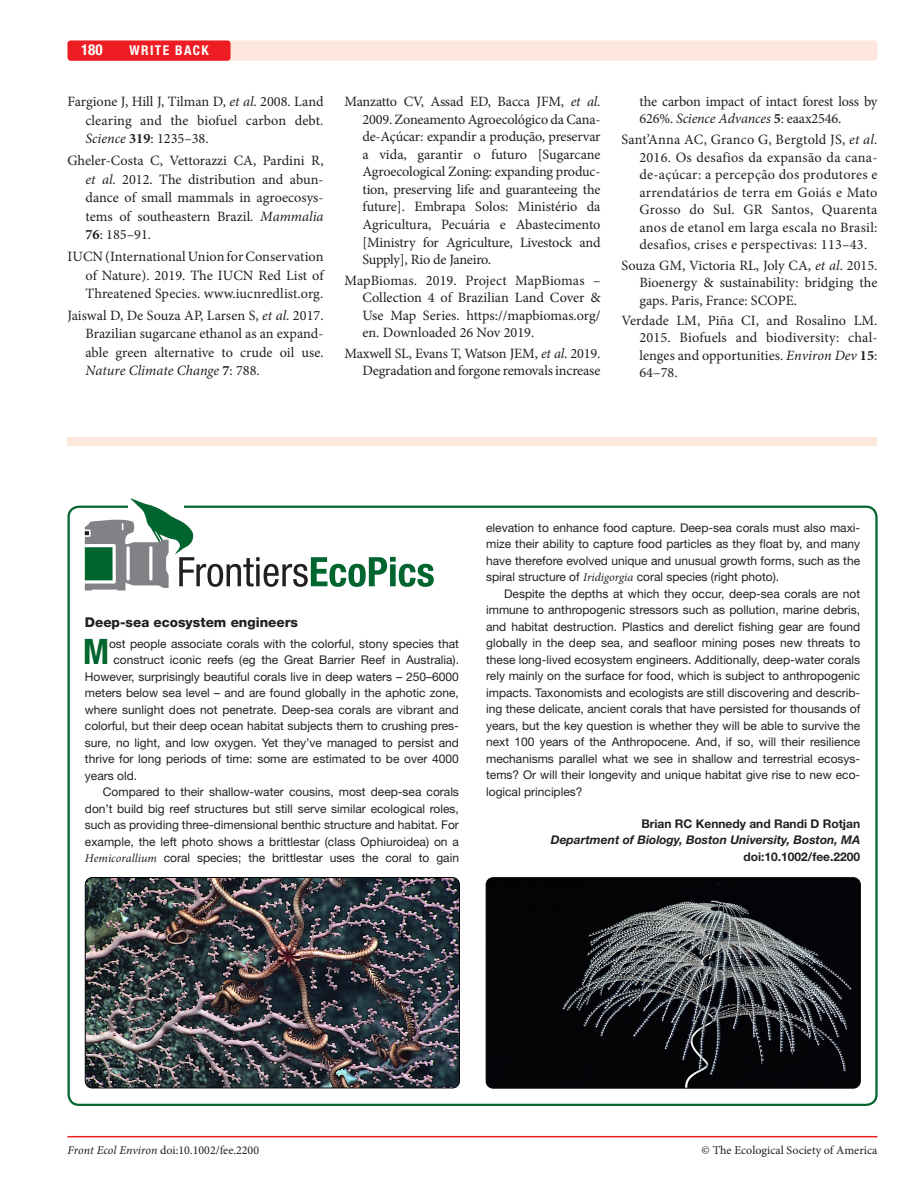
<style>
.page{position:relative;width:918px;height:1188px;background:#fff}
.page>*{position:absolute;margin:0;border:0;box-sizing:border-box;transform-origin:0 0}
.t1{font:700 condensed 35.1px "Helvetica Neue LT Std";color:#00652e}
.t2{font:700 condensed 15px "Helvetica Neue LT Std";color:#fff}
.t3{font:14.25px/17.5px "Minion Pro";letter-spacing:-.005em;color:#231f20;text-align:justify}
.t4{font:800 13.5px "Helvetica Neue LT Std";color:#231f20}
.t5{font:700 condensed 13.5px "Helvetica Neue LT Std";letter-spacing:.1em;color:#fff}
.t6{font:12px/16.5px "Helvetica Neue LT Std";color:#231f20;text-align:justify}
.t7{font:12px "Minion Pro";color:#231f20}
.t8{font:700 12px "Helvetica Neue LT Std";color:#231f20}
.t9{font:italic 700 12px "Helvetica Neue LT Std";color:#231f20}
.s1{font-style:italic}
.s2{font-weight:700}
.s3{font-family:"Minion Pro";font-style:italic}
</style>
<div class="page">
<div style="left:67px;top:40px;width:811px;height:21px;background:#fde7dc;border-radius:3px"></div>
<div style="left:67px;top:40px;width:164px;height:21px;background:#ee1d23;border-radius:3px"></div>
<hr style="left:68px;top:1136px;width:810px;height:1px;background:#ee1d23">
<div style="left:68px;top:437px;width:810px;height:9px;background:#fde7dc"></div>
<svg style="left:85px;top:498px;width:349px;height:93px"></svg>
<img style="left:85px;top:878px;width:374px;height:210px">
<div style="left:85px;top:877px;width:375px;height:211px;border:1px solid #000;border-radius:7px"></div>
<img style="left:486px;top:878px;width:373px;height:210px">
<div style="left:486px;top:877px;width:375px;height:212px;border:1px solid #000;border-radius:7px"></div>
<p class="t2" style="left:81px;top:41px;width:23px">180</p>
<p class="t5" style="left:130px;top:42px;width:81px">WRITE BACK</p>
<p class="t3" style="left:86px;top:92px;width:240px;line-height:18.6px;text-indent:-18px">Fargione J, Hill J, Tilman D, <span class="s1">et al</span>. 2008. Land clearing and the biofuel carbon debt.<br><span class="s1">Science</span> <span class="s2">319</span>: 1235–38.</p>
<p class="t3" style="left:86px;top:151px;width:240px;line-height:18.6px;text-indent:-18px">Gheler-Costa C, Vettorazzi CA, Pardini R, <span class="s1">et al</span>. 2012. The distribution and abun&shy;dance of small mammals in agroecosys&shy;tems of southeastern Brazil. <span class="s1">Mammalia </span><span class="s2">76</span>: 185–91.</p>
<p class="t3" style="left:86px;top:247px;width:240px;line-height:18.6px;text-indent:-18px">IUCN (International Union for Conservation of Nature). 2019. The IUCN Red List of Threatened Species. www.iucnredlist.org.</p>
<p class="t3" style="left:86px;top:306px;width:240px;line-height:18.5px;text-indent:-18px">Jaiswal D, De Souza AP, Larsen S, <span class="s1">et al</span>. 2017.<br>Brazilian sugarcane ethanol as an expand&shy;able green alternative to crude oil use.<br><span class="s1">Nature Climate Change</span> <span class="s2">7</span>: 788.</p>
<p class="t3" style="left:362px;top:93px;width:240px;text-indent:-18px">Manzatto CV, Assad ED, Bacca JFM, <span class="s1">et al</span>.<br>2009. Zoneamento Agroecológico da Cana&shy;de-Açúcar: expandir a produção, preservar a vida, garantir o futuro [Sugarcane Agroecological Zoning: expanding produc&shy;tion, preserving life and guaranteeing the future]. Embrapa Solos: Ministério da Agricultura, Pecuária e Abastecimento [Ministry for Agriculture, Livestock and Supply], Rio de Janeiro.</p>
<p class="t3" style="left:362px;top:271px;width:240px;text-indent:-18px">MapBiomas. 2019. Project MapBiomas – Collection 4 of Brazilian Land Cover &amp; Use Map Series. https://mapbiomas.org/ en. Downloaded 26 Nov 2019.</p>
<p class="t3" style="left:344px;top:345px;width:258px;text-align:right">Maxwell SL, Evans T, Watson JEM, <span class="s1">et al</span>. 2019.<br>Degradation and forgone removals increase</p>
<p class="t3" style="left:639px;top:93px;width:240px">the carbon impact of intact forest loss by<br>626%. <span class="s1">Science Advances</span> <span class="s2">5</span>: eaax2546.</p>
<p class="t3" style="left:639px;top:131px;width:240px;text-indent:-18px">Sant’Anna AC, Granco G, Bergtold JS, <span class="s1">et al</span>.<br>2016. Os desafios da expansão da cana&shy;de-açúcar: a percepção dos produtores e arrendatários de terra em Goiás e Mato Grosso do Sul. GR Santos, Quarenta anos de etanol em larga escala no Brasil: desafios, crises e perspectivas: 113–43.</p>
<p class="t3" style="left:639px;top:257px;width:240px;text-indent:-18px">Souza GM, Victoria RL, Joly CA, <span class="s1">et al</span>. 2015.<br>Bioenergy &amp; sustainability: bridging the gaps. Paris, France: SCOPE.</p>
<p class="t3" style="left:639px;top:312px;width:240px;text-indent:-18px">Verdade LM, Piña CI, and Rosalino LM.<br>2015. Biofuels and biodiversity: chal&shy;lenges and opportunities. <span class="s1">Environ Dev</span> <span class="s2">15</span>:<br>64–78.</p>
<p class="t4" style="left:85px;top:614px;width:215px">Deep-sea ecosystem engineers</p>
<h1 class="t1" style="left:83px;top:630px;width:27px">M</h1>
<p class="t6" style="left:109px;top:635px;width:351px">ost people associate corals with the colorful, stony species that</p>
<p class="t6" style="left:114px;top:651px;width:347px">construct iconic reefs (eg the Great Barrier Reef in Australia).</p>
<p class="t6" style="left:85px;top:668px;width:376px">However, surprisingly beautiful corals live in deep waters – 250–6000</p>
<p class="t6" style="left:85px;top:684px;width:376px">meters below sea level – and are found globally in the aphotic zone,</p>
<p class="t6" style="left:85px;top:701px;width:376px">where sunlight does not penetrate. Deep-sea corals are vibrant and</p>
<p class="t6" style="left:85px;top:717px;width:376px">colorful, but their deep ocean habitat subjects them to crushing pres-</p>
<p class="t6" style="left:85px;top:734px;width:376px">sure, no light, and low oxygen. Yet they’ve managed to persist and</p>
<p class="t6" style="left:85px;top:750px;width:376px">thrive for long periods of time: some are estimated to be over 4000</p>
<p class="t6" style="left:85px;top:767px;width:54px">years old.</p>
<p class="t6" style="left:103px;top:783px;width:358px">Compared to their shallow-water cousins, most deep-sea corals</p>
<p class="t6" style="left:85px;top:800px;width:376px">don’t build big reef structures but still serve similar ecological roles,</p>
<p class="t6" style="left:85px;top:816px;width:376px">such as providing three-dimensional benthic structure and habitat. For</p>
<p class="t6" style="left:85px;top:833px;width:376px">example, the left photo shows a brittlestar (class Ophiuroidea) on a</p>
<p class="t6" style="left:85px;top:849px;width:376px"><span class="s3">Hemicorallium</span> coral species; the brittlestar uses the coral to gain</p>
<p class="t6" style="left:486px;top:519px;width:376px">elevation to enhance food capture. Deep-sea corals must also maxi&shy;mize their ability to capture food particles as they float by, and many have therefore evolved unique and unusual growth forms, such as the spiral structure of <span class="s3">Iridigorgia</span> coral species (right photo).</p>
<p class="t6" style="left:486px;top:585px;width:376px;text-indent:18px">Despite the depths at which they occur, deep-sea corals are not immune to anthropogenic stressors such as pollution, marine debris, and habitat destruction. Plastics and derelict fishing gear are found globally in the deep sea, and seafloor mining poses new threats to these long-lived ecosystem engineers. Additionally, deep-water corals rely mainly on the surface for food, which is subject to anthropogenic impacts. Taxonomists and ecologists are still discovering and describ&shy;ing these delicate, ancient corals that have persisted for thousands of years, but the key question is whether they will be able to survive the next 100 years of the Anthropocene. And, if so, will their resilience mechanisms parallel what we see in shallow and terrestrial ecosys&shy;tems? Or will their longevity and unique habitat give rise to new eco&shy;logical principles?</p>
<p class="t8" style="left:641px;top:816px;width:220px">Brian RC Kennedy and Randi D Rotjan</p>
<p class="t9" style="left:551px;top:833px;width:311px">Department of Biology, Boston University, Boston, MA</p>
<p class="t8" style="left:744px;top:849px;width:118px">doi:10.1002/fee.2200</p>
<p class="t7" style="left:68px;top:1142px;width:193px"><span class="s1">Front Ecol Environ</span> doi:10.1002/fee.2200</p>
<p class="t7" style="left:702px;top:1142px;width:177px">© The Ecological Society of America</p>
</div>
